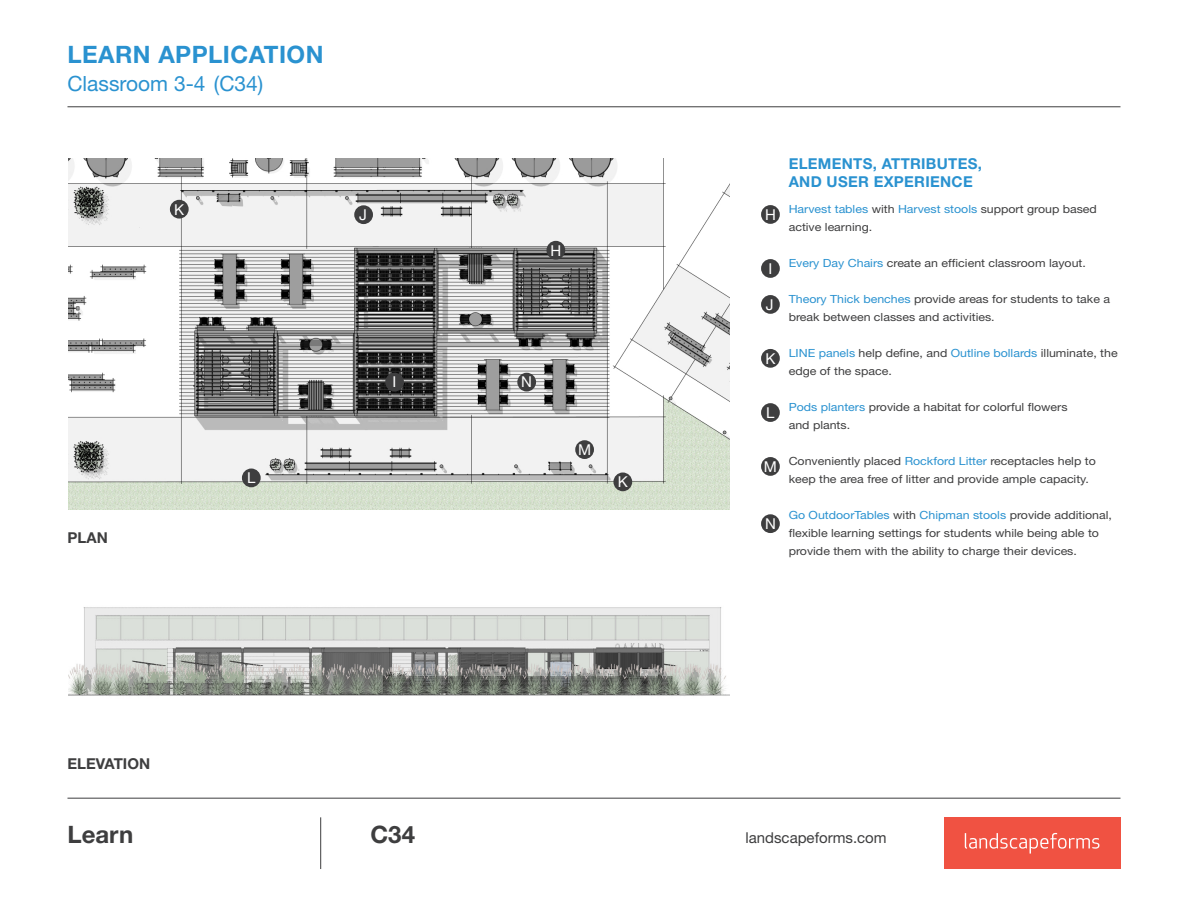
<style>
.page{position:relative;width:1188px;height:918px;background:#fff}
.page>*{position:absolute;margin:0;border:0;box-sizing:border-box;transform-origin:0 0}
.t1{font:700 24px "Helvetica Neue LT Pro";letter-spacing:.02em;color:#2a92d0}
.t2{font:700 24px "Helvetica Neue LT Pro";color:#3e3e3f}
.t3{font:21px "Helvetica Neue LT Pro";color:#2a92d0}
.t4{font:700 15px/18px "Helvetica Neue LT Pro";letter-spacing:.02em;color:#2a92d0}
.t5{font:15px "Helvetica Neue LT Pro";color:#3e3e3f}
.t6{font:15px "Helvetica Neue LT Pro";color:#fff}
.t7{font:700 15px "Helvetica Neue LT Pro";color:#3e3e3f}
.t8{font:11.25px/18px "Helvetica Neue LT Pro";color:#3e3e3f;scale:1.1 1}
.s1{color:#2a92d0}
</style>
<div class="page">
<img style="left:68px;top:158px;width:662px;height:352px">
<hr style="left:67px;top:106px;width:1054px;height:1px;background:#3e3e3f">
<hr style="left:67px;top:798px;width:1054px;height:1px;background:#3e3e3f">
<hr style="left:320px;top:817px;width:1px;height:52px;background:#3e3e3f">
<div style="left:944px;top:817px;width:177px;height:52px;background:#f05242"></div>
<svg style="left:965px;top:833px;width:134px;height:21px"></svg>
<div style="left:761px;top:205px;width:19px;height:19px;background:#3e3e3f;border-radius:50%"></div>
<div style="left:761px;top:259px;width:19px;height:19px;background:#3e3e3f;border-radius:50%"></div>
<div style="left:385px;top:373px;width:19px;height:19px;background:#3e3e3f;border-radius:50%"></div>
<div style="left:761px;top:295px;width:19px;height:19px;background:#3e3e3f;border-radius:50%"></div>
<div style="left:354px;top:205px;width:19px;height:19px;background:#3e3e3f;border-radius:50%"></div>
<div style="left:761px;top:349px;width:19px;height:19px;background:#3e3e3f;border-radius:50%"></div>
<div style="left:613px;top:472px;width:19px;height:19px;background:#3e3e3f;border-radius:50%"></div>
<div style="left:170px;top:200px;width:19px;height:19px;background:#3e3e3f;border-radius:50%"></div>
<div style="left:761px;top:403px;width:19px;height:19px;background:#3e3e3f;border-radius:50%"></div>
<div style="left:242px;top:469px;width:19px;height:18px;background:#3e3e3f;border-radius:50%"></div>
<div style="left:761px;top:457px;width:19px;height:19px;background:#3e3e3f;border-radius:50%"></div>
<div style="left:575px;top:440px;width:19px;height:19px;background:#3e3e3f;border-radius:50%"></div>
<div style="left:761px;top:514px;width:19px;height:19px;background:#3e3e3f;border-radius:50%"></div>
<div style="left:517px;top:373px;width:19px;height:19px;background:#3e3e3f;border-radius:50%"></div>
<img style="left:68px;top:607px;width:662px;height:89px">
<div style="left:546px;top:241px;width:19px;height:19px;background:#3e3e3f;border-radius:50%"></div>
<p class="t1" style="left:67px;top:40px;width:258px">LEARN APPLICATION</p>
<p class="t3" style="left:67px;top:70px;width:197px">Classroom 3-4 (C34)</p>
<p class="t6" style="left:174px;top:200px;width:12px">K</p>
<p class="t6" style="left:359px;top:205px;width:9px">J</p>
<p class="t7" style="left:67px;top:528px;width:42px">PLAN</p>
<p class="t6" style="left:247px;top:469px;width:10px">L</p>
<p class="t6" style="left:393px;top:373px;width:5px">I</p>
<p class="t7" style="left:67px;top:754px;width:84px">ELEVATION</p>
<p class="t6" style="left:550px;top:241px;width:12px">H</p>
<p class="t6" style="left:521px;top:373px;width:12px">N</p>
<p class="t6" style="left:578px;top:440px;width:15px">M</p>
<p class="t6" style="left:618px;top:473px;width:12px">K</p>
<p class="t6" style="left:765px;top:205px;width:12px">H</p>
<p class="t6" style="left:768px;top:259px;width:5px">I</p>
<p class="t6" style="left:766px;top:295px;width:9px">J</p>
<p class="t6" style="left:765px;top:349px;width:12px">K</p>
<p class="t6" style="left:766px;top:403px;width:10px">L</p>
<p class="t6" style="left:764px;top:457px;width:15px">M</p>
<p class="t6" style="left:765px;top:514px;width:12px">N</p>
<p class="t4" style="left:789px;top:154px;width:195px">ELEMENTS, ATTRIBUTES,<br>AND USER EXPERIENCE</p>
<p class="t8" style="left:789px;top:200px;width:282px"><span class="s1">Harvest tables</span> with <span class="s1">Harvest stools</span> support group based active learning.</p>
<p class="t8" style="left:789px;top:254px;width:272px"><span class="s1">Every Day Chairs</span> create an efficient classroom layout.</p>
<p class="t8" style="left:789px;top:290px;width:294px"><span class="s1">Theory Thick benches</span> provide areas for students to take a break between classes and activities.</p>
<p class="t8" style="left:789px;top:344px;width:301px"><span class="s1">LINE panels</span> help define, and <span class="s1">Outline bollards</span> illuminate, the edge of the space.</p>
<p class="t8" style="left:789px;top:398px;width:255px"><span class="s1">Pods planters</span> provide a habitat for colorful flowers and plants.</p>
<p class="t8" style="left:789px;top:452px;width:281px">Conveniently placed <span class="s1">Rockford Litter</span> receptacles help to keep the area free of litter and provide ample capacity.</p>
<p class="t8" style="left:789px;top:506px;width:295px"><span class="s1">Go OutdoorTables</span> with <span class="s1">Chipman stools</span> provide additional, flexible learning settings for students while being able to provide them with the ability to charge their devices.</p>
<p class="t2" style="left:67px;top:819px;width:67px">Learn</p>
<p class="t2" style="left:371px;top:819px;width:46px">C34</p>
<p class="t5" style="left:746px;top:828px;width:143px">landscapeforms.com</p>
</div>
